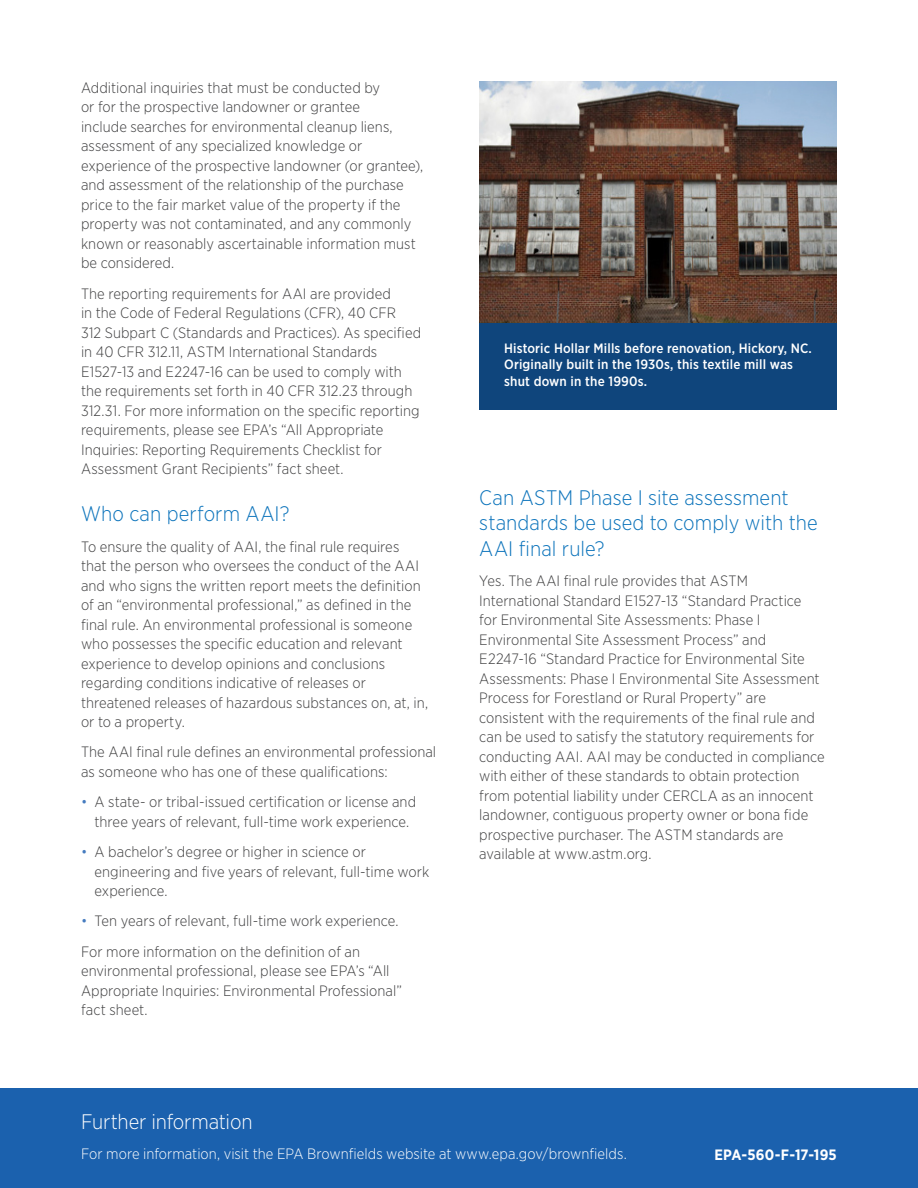
<style>
.page{position:relative;width:918px;height:1188px;background:#fff}
.page>*{position:absolute;margin:0;border:0;box-sizing:border-box;transform-origin:0 0}
.t1{font:300 21px/25.5px "Gotham Narrow";letter-spacing:.005em;color:#0b73bb}
.t2{font:300 21px "Gotham Narrow";letter-spacing:-.01em;color:#fff}
.t3{font:300 15px/19.5px "Gotham Narrow";letter-spacing:.005em;color:#3e3e3f}
.t4{font:300 15px "Gotham Narrow";color:#fff}
.t5{font:700 15px "Gotham Narrow";letter-spacing:.005em;color:#fff}
.t6{font:500 13.5px/16.2px "Gotham Narrow";letter-spacing:.01em;color:#fff}
.s1{color:#457bbf}
</style>
<div class="page">
<img style="left:479px;top:81px;width:358px;height:242px">
<div style="left:479px;top:323px;width:358px;height:87px;background:#0f457c"></div>
<div style="left:0;top:1089px;width:918px;height:99px;background:#1b61ae"></div>
<p class="t3" style="left:81px;top:78px;width:344px">Additional inquiries that must be conducted by<br>or for the prospective landowner or grantee<br>include searches for environmental cleanup liens, assessment of any specialized knowledge or experience of the prospective landowner (or grantee), and assessment of the relationship of the purchase price to the fair market value of the property if the property was not contaminated, and any commonly known or reasonably ascertainable information must be considered.</p>
<p class="t3" style="left:81px;top:283px;width:342px">The reporting requirements for AAI are provided<br>in the Code of Federal Regulations (CFR), 40 CFR<br>312 Subpart C (Standards and Practices). As specified in 40 CFR 312.11, ASTM International Standards E1527-13 and E2247-16 can be used to comply with the requirements set forth in 40 CFR 312.23 through 312.31. For more information on the specific reporting requirements, please see EPA’s “All Appropriate Inquiries: Reporting Requirements Checklist for Assessment Grant Recipients” fact sheet.</p>
<h2 class="t1" style="left:81px;top:501px;width:210px">Who can perform AAI?</h2>
<p class="t3" style="left:81px;top:536px;width:349px">To ensure the quality of AAI, the final rule requires that the person who oversees the conduct of the AAI and who signs the written report meets the definition of an “environmental professional,” as defined in the final rule. An environmental professional is someone who possesses the specific education and relevant experience to develop opinions and conclusions regarding conditions indicative of releases or threatened releases of hazardous substances on, at, in, or to a property.</p>
<p class="t3" style="left:81px;top:742px;width:357px">The AAI final rule defines an environmental professional as someone who has one of these qualifications:</p>
<p class="t3" style="left:81px;top:792px;width:337px;text-align:center"><span class="s1">•</span> A state- or tribal-issued certification or license and three years of relevant, full-time work experience.</p>
<p class="t3" style="left:94px;top:842px;width:336px;text-indent:-14px"><span class="s1">•</span> A bachelor’s degree or higher in science or engineering and five years of relevant, full-time work experience.</p>
<p class="t3" style="left:81px;top:911px;width:319px"><span class="s1">•</span> Ten years of relevant, full-time work experience.</p>
<p class="t3" style="left:81px;top:941px;width:323px">For more information on the definition of an environmental professional, please see EPA’s “All Appropriate Inquiries: Environmental Professional” fact sheet.</p>
<p class="t6" style="left:504px;top:340px;width:309px">Historic Hollar Mills before renovation, Hickory, NC.<br>Originally built in the 1930s, this textile mill was shut down in the 1990s.</p>
<h2 class="t1" style="left:479px;top:484px;width:340px">Can ASTM Phase I site assessment standards be used to comply with the<br>AAI final rule?</h2>
<p class="t3" style="left:479px;top:571px;width:347px">Yes. The AAI final rule provides that ASTM International Standard E1527-13 “Standard Practice<br>for Environmental Site Assessments: Phase I Environmental Site Assessment Process” and E2247-16 “Standard Practice for Environmental Site Assessments: Phase I Environmental Site Assessment Process for Forestland or Rural Property” are consistent with the requirements of the final rule and can be used to satisfy the statutory requirements for conducting AAI. AAI may be conducted in compliance with either of these standards to obtain protection from potential liability under CERCLA as an innocent landowner, contiguous property owner or bona fide prospective purchaser. The ASTM standards are available at www.astm.org.</p>
<h2 class="t2" style="left:81px;top:1109px;width:173px">Further information</h2>
<p class="t4" style="left:81px;top:1145px;width:547px">For more information, visit the EPA Brownfields website at www.epa.gov/brownfields.</p>
<p class="t5" style="left:714px;top:1145px;width:124px">EPA-560-F-17-195</p>
</div>
